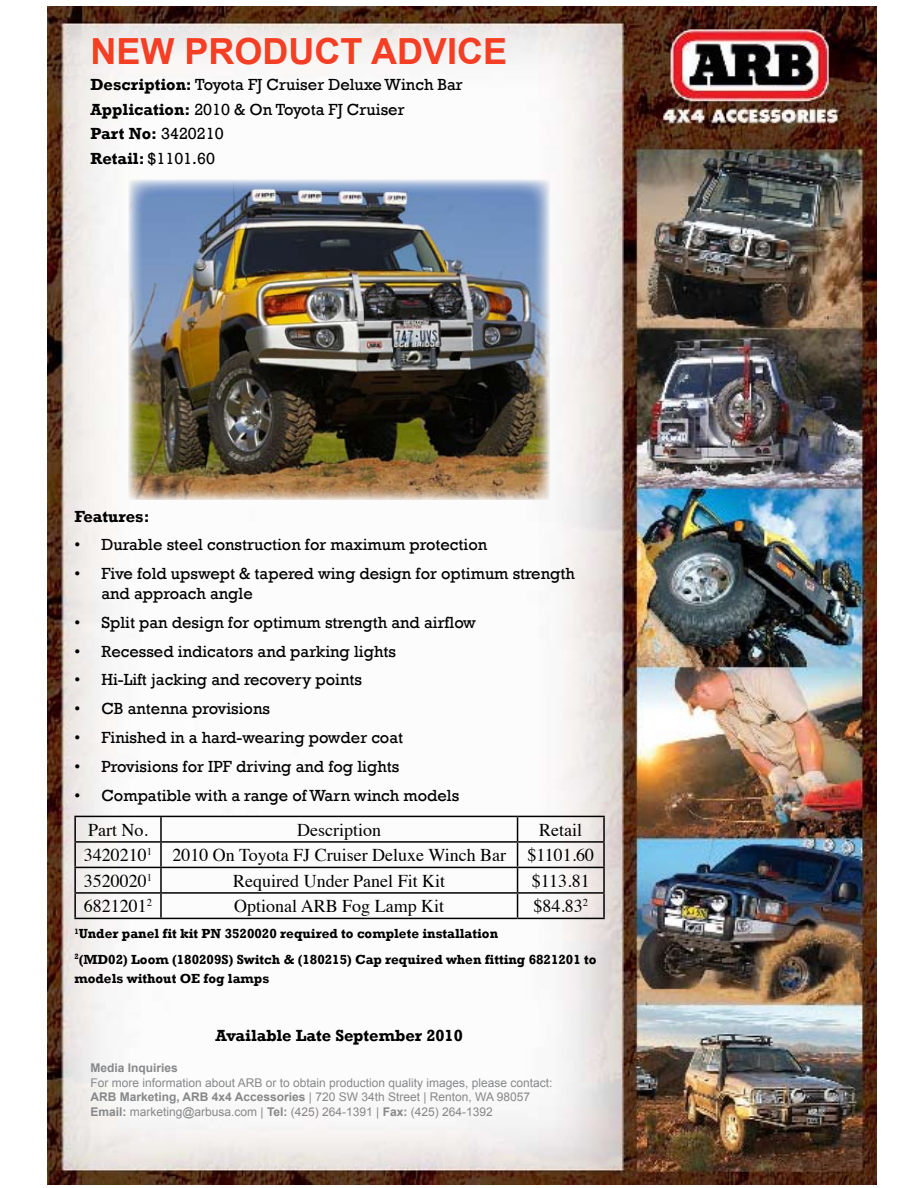
<style>
.page{position:relative;width:918px;height:1188px;background:#fff}
.page>*{position:absolute;margin:0;border:0;box-sizing:border-box;transform-origin:0 0}
.t1{font:700 36px "Arial";color:#f53e23}
.t2{font:18px/25.5px "Times";color:#000}
.t3{font:16.5px/24.8px "Rockwell";color:#000}
.t4{font:700 16.5px "Rockwell";color:#000}
.t5{font:700 13.5px/25.2px "Rockwell";color:#000}
.t6{font:12px/14.4px "Arial";color:#87888a}
.t7{font:700 12px "Arial";color:#87888a}
.s1{font-weight:700}
</style>
<div class="page">
<img style="left:48px;top:6px;width:829px;height:1178px">
<hr style="left:74px;top:816px;width:87px;height:1px;background:#000">
<hr style="left:74px;top:817px;width:2px;height:24px;background:#000">
<hr style="left:161px;top:816px;width:357px;height:1px;background:#000">
<hr style="left:160px;top:817px;width:2px;height:24px;background:#000">
<hr style="left:518px;top:816px;width:87px;height:1px;background:#000">
<hr style="left:603px;top:817px;width:2px;height:24px;background:#000">
<hr style="left:74px;top:841px;width:87px;height:2px;background:#000">
<hr style="left:74px;top:843px;width:2px;height:24px;background:#000">
<hr style="left:161px;top:841px;width:357px;height:2px;background:#000">
<hr style="left:160px;top:843px;width:2px;height:24px;background:#000">
<hr style="left:518px;top:841px;width:87px;height:2px;background:#000">
<hr style="left:603px;top:843px;width:2px;height:24px;background:#000">
<hr style="left:74px;top:867px;width:87px;height:1px;background:#000">
<hr style="left:74px;top:868px;width:2px;height:24px;background:#000">
<hr style="left:161px;top:867px;width:357px;height:1px;background:#000">
<hr style="left:160px;top:868px;width:2px;height:24px;background:#000">
<hr style="left:518px;top:867px;width:87px;height:1px;background:#000">
<hr style="left:603px;top:868px;width:2px;height:24px;background:#000">
<hr style="left:74px;top:892px;width:87px;height:2px;background:#000">
<hr style="left:74px;top:894px;width:2px;height:24px;background:#000">
<hr style="left:161px;top:892px;width:357px;height:2px;background:#000">
<hr style="left:160px;top:894px;width:2px;height:24px;background:#000">
<hr style="left:518px;top:892px;width:87px;height:2px;background:#000">
<svg style="left:517px;top:817px;width:1px;height:101px"></svg>
<hr style="left:603px;top:894px;width:2px;height:24px;background:#000">
<hr style="left:74px;top:918px;width:87px;height:1px;background:#000">
<hr style="left:161px;top:918px;width:357px;height:1px;background:#000">
<hr style="left:518px;top:918px;width:87px;height:1px;background:#000">
<img style="left:129px;top:180px;width:421px;height:320px">
<h1 class="t1" style="left:90px;top:28px;width:418px">NEW PRODUCT ADVICE</h1>
<p class="t3" style="left:90px;top:72px;width:374px"><span class="s1">Description:</span> Toyota FJ Cruiser Deluxe Winch Bar<br><span class="s1">Application:</span> 2010 &amp; On Toyota FJ Cruiser<br><span class="s1">Part No:</span> 3420210<br><span class="s1">Retail:</span> $1101.60</p>
<p class="t4" style="left:74px;top:506px;width:77px">Features:</p>
<p class="t3" style="left:74px;top:533px;width:414px">• Durable steel construction for maximum protection</p>
<p class="t3" style="left:101px;top:564px;width:475px;line-height:19.8px;text-indent:-27px">• Five fold upswept &amp; tapered wing design for optimum strength and approach angle</p>
<p class="t3" style="left:74px;top:610px;width:403px">• Split pan design for optimum strength and airflow</p>
<p class="t3" style="left:74px;top:639px;width:323px">• Recessed indicators and parking lights</p>
<p class="t3" style="left:74px;top:668px;width:289px">• Hi-Lift jacking and recovery points</p>
<p class="t3" style="left:74px;top:697px;width:197px">• CB antenna provisions</p>
<p class="t3" style="left:74px;top:725px;width:330px">• Finished in a hard-wearing powder coat</p>
<p class="t3" style="left:74px;top:754px;width:326px">• Provisions for IPF driving and fog lights</p>
<p class="t3" style="left:74px;top:783px;width:386px">• Compatible with a range of Warn winch models</p>
<p class="t2" style="left:88px;top:816px;width:61px">Part No.</p>
<p class="t2" style="left:297px;top:816px;width:85px">Description</p>
<p class="t2" style="left:84px;top:816px;width:512px;text-indent:455px">Retail<br>3420210<sup>1</sup> 2010 On Toyota FJ Cruiser Deluxe Winch Bar $1101.60<br>3520020<sup>1</sup></p>
<p class="t2" style="left:233px;top:867px;width:213px">Required Under Panel Fit Kit</p>
<p class="t2" style="left:532px;top:867px;width:59px">$113.81</p>
<p class="t2" style="left:84px;top:892px;width:70px">6821201<sup>2</sup></p>
<p class="t2" style="left:234px;top:892px;width:212px">Optional ARB Fog Lamp Kit</p>
<p class="t2" style="left:533px;top:892px;width:56px">$84.83<sup>2</sup></p>
<p class="t5" style="left:74px;top:921px;width:524px"><sup>1</sup>Under panel fit kit PN 3520020 required to complete installation<br><sup>2</sup>(MD02) Loom (180209S) Switch &amp; (180215) Cap required when fitting 6821201 to</p>
<p class="t5" style="left:74px;top:966px;width:196px">models without OE fog lamps</p>
<p class="t4" style="left:215px;top:1025px;width:249px">Available Late September 2010</p>
<p class="t7" style="left:90px;top:1060px;width:89px">Media Inquiries</p>
<p class="t6" style="left:90px;top:1075px;width:464px">For more information about ARB or to obtain production quality images, please contact:<br><span class="s1">ARB Marketing, ARB 4x4 Accessories</span> | 720 SW 34th Street | Renton, WA 98057<br><span class="s1">Email:</span> marketing@arbusa.com | <span class="s1">Tel:</span> (425) 264-1391 | <span class="s1">Fax:</span> (425) 264-1392</p>
</div>
